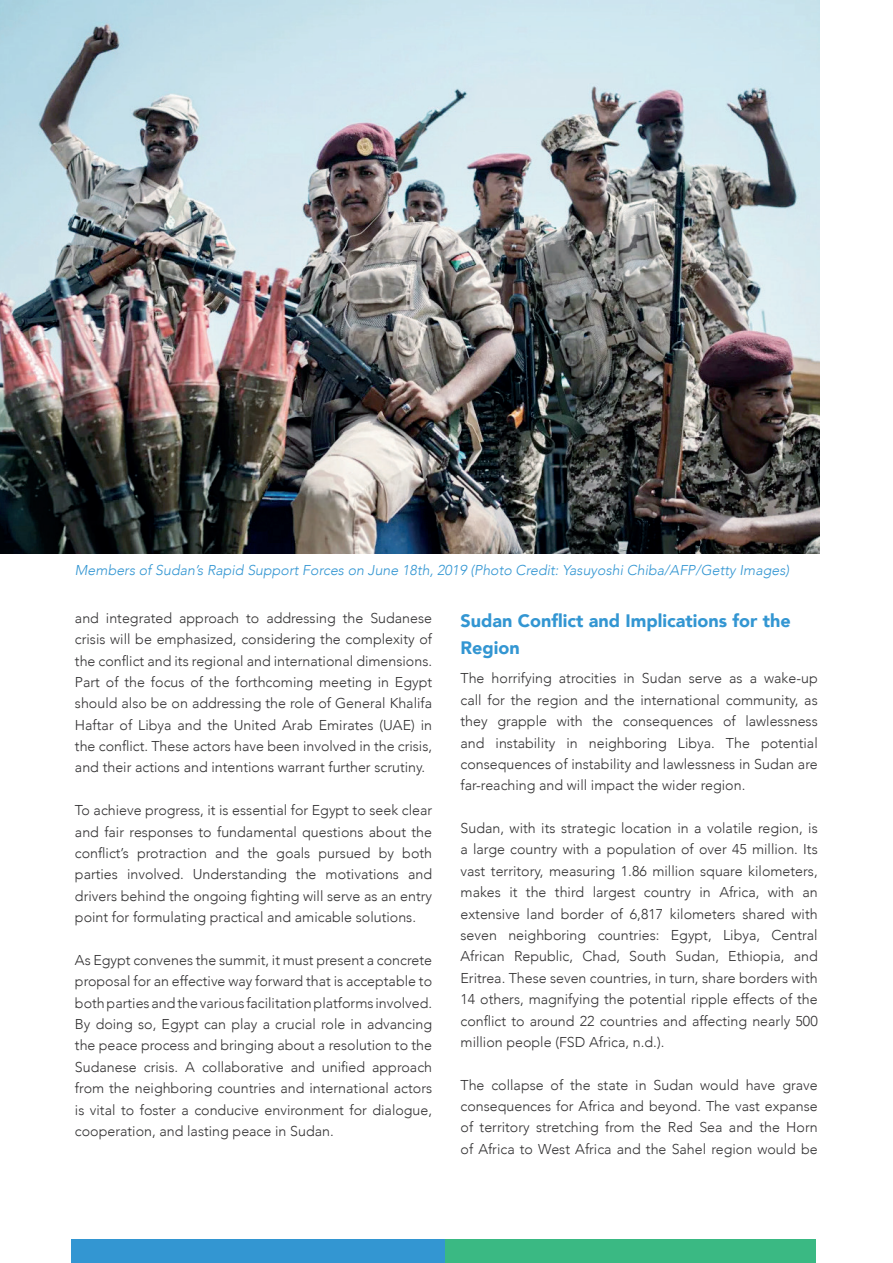
<style>
.page{position:relative;width:893px;height:1263px;background:#fff}
.page>*{position:absolute;margin:0;border:0;box-sizing:border-box;transform-origin:0 0}
.Sub_head{font:900 18px/27px "Avenir";color:#3396d2}
.Body_text{font:300 14.25px/21.3px "Avenir";color:#333233;text-align:justify}
.Captions{font:italic 300 14.25px "Avenir";color:#3396d2}
</style>
<div class="page">
<div style="left:71px;top:1239px;width:374px;height:24px;background:#3396d2"></div>
<div style="left:445px;top:1239px;width:371px;height:24px;background:#3ab983"></div>
<img style="left:0;top:0;width:819px;height:554px">
<p class="Captions" style="left:75px;top:562px;width:716px">Members of Sudan’s Rapid Support Forces on June 18th, 2019 (Photo Credit: Yasuyoshi Chiba/AFP/Getty Images)</p>
<p class="Body_text" style="left:75px;top:607px;width:359px">and integrated approach to addressing the Sudanese crisis will be emphasized, considering the complexity of the conflict and its regional and international dimensions.<br>Part of the focus of the forthcoming meeting in Egypt should also be on addressing the role of General Khalifa Haftar of Libya and the United Arab Emirates (UAE) in the conflict. These actors have been involved in the crisis, and their actions and intentions warrant further scrutiny.</p>
<p class="Body_text" style="left:75px;top:800px;width:359px">To achieve progress, it is essential for Egypt to seek clear and fair responses to fundamental questions about the conflict’s protraction and the goals pursued by both parties involved. Understanding the motivations and drivers behind the ongoing fighting will serve as an entry point for formulating practical and amicable solutions.</p>
<p class="Body_text" style="left:75px;top:949px;width:359px">As Egypt convenes the summit, it must present a concrete proposal for an effective way forward that is acceptable to both parties and the various facilitation platforms involved.<br>By doing so, Egypt can play a crucial role in advancing the peace process and bringing about a resolution to the Sudanese crisis. A collaborative and unified approach from the neighboring countries and international actors is vital to foster a conducive environment for dialogue, cooperation, and lasting peace in Sudan.</p>
<p class="Sub_head" style="left:460px;top:606px;width:332px">Sudan Conflict and Implications for the<br>Region</p>
<p class="Body_text" style="left:460px;top:668px;width:359px">The horrifying atrocities in Sudan serve as a wake-up call for the region and the international community, as they grapple with the consequences of lawlessness and instability in neighboring Libya. The potential consequences of instability and lawlessness in Sudan are far-reaching and will impact the wider region.</p>
<p class="Body_text" style="left:460px;top:817px;width:359px">Sudan, with its strategic location in a volatile region, is a large country with a population of over 45 million. Its vast territory, measuring 1.86 million square kilometers, makes it the third largest country in Africa, with an extensive land border of 6,817 kilometers shared with seven neighboring countries: Egypt, Libya, Central African Republic, Chad, South Sudan, Ethiopia, and Eritrea. These seven countries, in turn, share borders with 14 others, magnifying the potential ripple effects of the conflict to around 22 countries and affecting nearly 500 million people (FSD Africa, n.d.).</p>
<p class="Body_text" style="left:460px;top:1074px;width:359px">The collapse of the state in Sudan would have grave consequences for Africa and beyond. The vast expanse of territory stretching from the Red Sea and the Horn of Africa to West Africa and the Sahel region would be</p>
</div>
